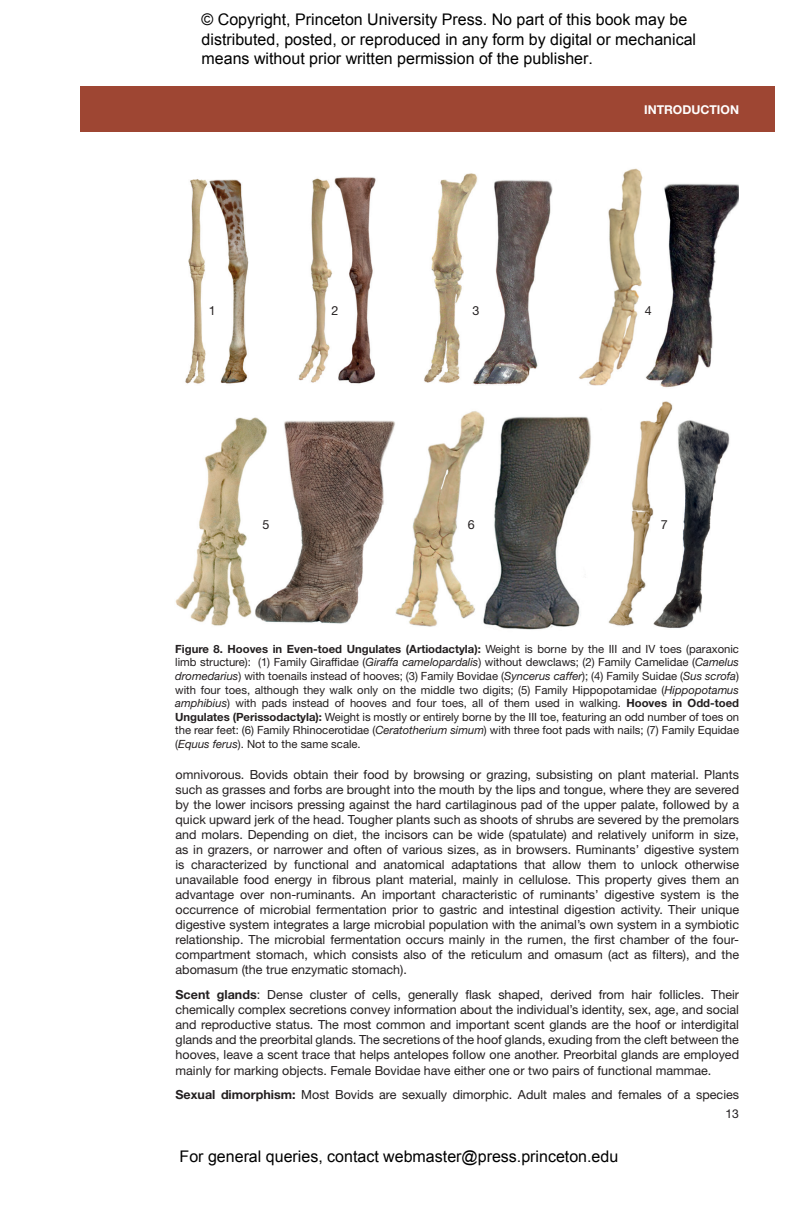
<style>
.page{position:relative;width:798px;height:1220px;background:#fff}
.page>*{position:absolute;margin:0;border:0;box-sizing:border-box;transform-origin:0 0}
.t1{font:16px/19.2px "Arial";color:#000}
.t2{font:12.6px/15px "Helvetica Neue LT Std";color:#231f20;text-align:justify}
.t3{font:700 12.2px "Helvetica Neue LT Std";color:#fff}
.t4{font:12.2px "Helvetica Neue LT Std";color:#231f20}
.t5{font:11.4px/13.6px "Helvetica Neue LT Std";color:#231f20;text-align:justify}
.s1{font-weight:700}
.s2{font-style:italic}
</style>
<div class="page">
<div style="left:81px;top:86px;width:694px;height:45px;background:#9e4633"></div>
<img style="left:175px;top:168px;width:564px;height:462px">
<p class="t1" style="left:202px;top:10px;width:496px">© Copyright, Princeton University Press. No part of this book may be distributed, posted, or reproduced in any form by digital or mechanical means without prior written permission of the publisher.</p>
<p class="t3" style="left:644px;top:103px;width:96px">INTRODUCTION</p>
<p class="t2" style="left:209px;top:303px;width:8px">1</p>
<p class="t2" style="left:332px;top:303px;width:8px">2</p>
<p class="t2" style="left:472px;top:303px;width:8px">3</p>
<p class="t2" style="left:645px;top:303px;width:8px">4</p>
<p class="t2" style="left:262px;top:517px;width:8px">5</p>
<p class="t2" style="left:468px;top:517px;width:8px">6</p>
<p class="t2" style="left:661px;top:517px;width:8px">7</p>
<p class="t5" style="left:175px;top:642px;width:565px"><span class="s1">Figure 8. Hooves in Even-toed Ungulates (Artiodactyla):</span> Weight is borne by the III and IV toes (paraxonic limb structure): (1) Family Giraffidae (<span class="s2">Giraffa camelopardalis</span>) without dewclaws; (2) Family Camelidae (<span class="s2">Camelus dromedarius</span>) with toenails instead of hooves; (3) Family Bovidae (<span class="s2">Syncerus caffer</span>); (4) Family Suidae (<span class="s2">Sus scrofa</span>) with four toes, although they walk only on the middle two digits; (5) Family Hippopotamidae (<span class="s2">Hippopotamus amphibius</span>) with pads instead of hooves and four toes, all of them used in walking. <span class="s1">Hooves in Odd-toed Ungulates (Perissodactyla):</span> Weight is mostly or entirely borne by the III toe, featuring an odd number of toes on the rear feet: (6) Family Rhinocerotidae (<span class="s2">Ceratotherium simum</span>) with three foot pads with nails; (7) Family Equidae (<span class="s2">Equus ferus</span>). Not to the same scale.</p>
<p class="t2" style="left:176px;top:767px;width:565px">omnivorous. Bovids obtain their food by browsing or grazing, subsisting on plant material. Plants such as grasses and forbs are brought into the mouth by the lips and tongue, where they are severed by the lower incisors pressing against the hard cartilaginous pad of the upper palate, followed by a quick upward jerk of the head. Tougher plants such as shoots of shrubs are severed by the premolars and molars. Depending on diet, the incisors can be wide (spatulate) and relatively uniform in size, as in grazers, or narrower and often of various sizes, as in browsers. Ruminants’ digestive system is characterized by functional and anatomical adaptations that allow them to unlock otherwise unavailable food energy in fibrous plant material, mainly in cellulose. This property gives them an advantage over non-ruminants. An important characteristic of ruminants’ digestive system is the occurrence of microbial fermentation prior to gastric and intestinal digestion activity. Their unique digestive system integrates a large microbial population with the animal’s own system in a symbiotic relationship. The microbial fermentation occurs mainly in the rumen, the first chamber of the four&shy;compartment stomach, which consists also of the reticulum and omasum (act as filters), and the abomasum (the true enzymatic stomach).</p>
<p class="t2" style="left:176px;top:987px;width:565px"><span class="s1">Scent glands</span>: Dense cluster of cells, generally flask shaped, derived from hair follicles. Their chemically complex secretions convey information about the individual’s identity, sex, age, and social and reproductive status. The most common and important scent glands are the hoof or interdigital glands and the preorbital glands. The secretions of the hoof glands, exuding from the cleft between the hooves, leave a scent trace that helps antelopes follow one another. Preorbital glands are employed mainly for marking objects. Female Bovidae have either one or two pairs of functional mammae.</p>
<p class="t2" style="left:176px;top:1087px;width:565px"><span class="s1">Sexual dimorphism:</span> Most Bovids are sexually dimorphic. Adult males and females of a species</p>
<p class="t1" style="left:180px;top:1147px;width:440px">For general queries, contact webmaster@press.princeton.edu</p>
<p class="t4" style="left:725px;top:1106px;width:15px">13</p>
</div>
